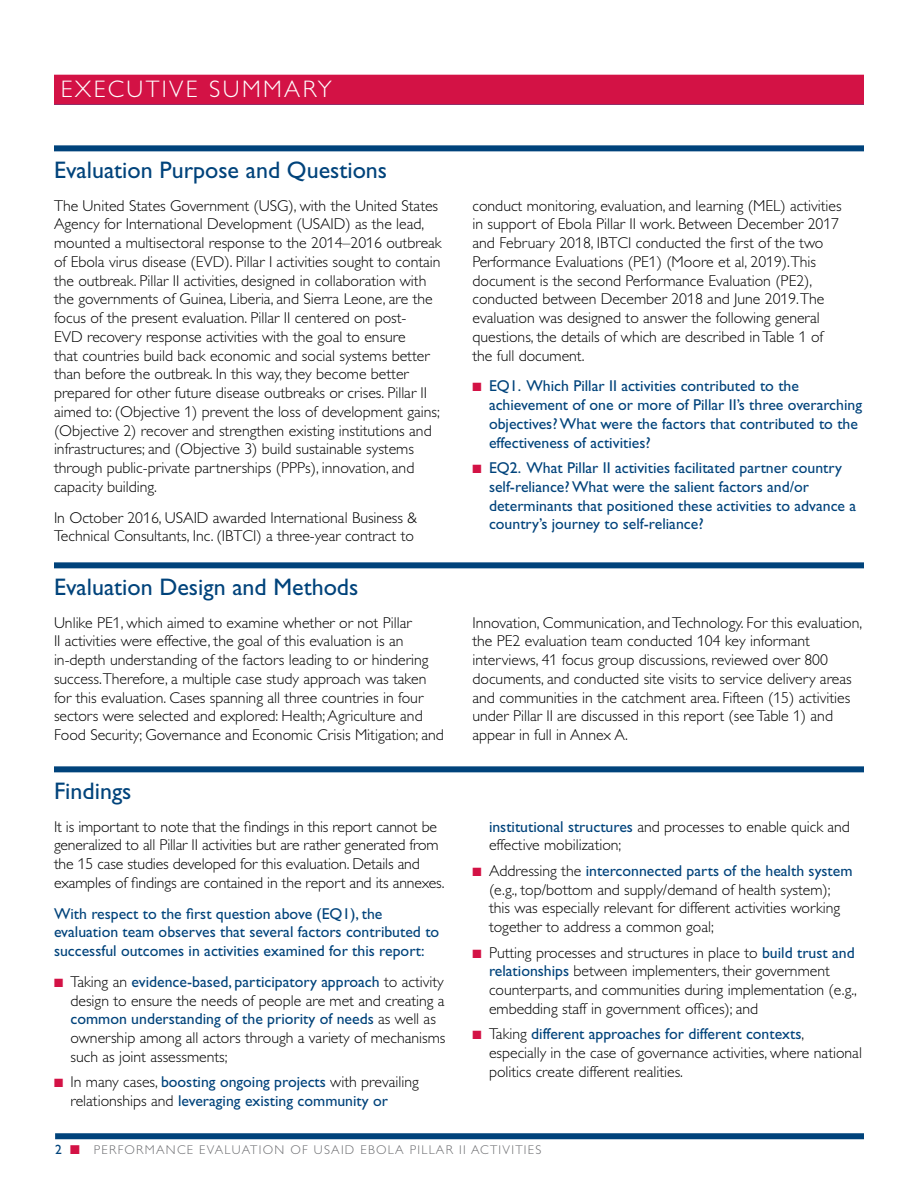
<style>
.page{position:relative;width:918px;height:1188px;background:#fff}
.page>*{position:absolute;margin:0;border:0;box-sizing:border-box;transform-origin:0 0}
._01_Subhead_1_span{font:24px "Gill Sans Std";color:#00437b}
._00_Main_Subhead{font:300 24px "Gill Sans Std";letter-spacing:.1em;color:#fff}
._01_Body{font:300 15.75px/18.8px "Gill Alt One";color:#000}
._01_Body-2{font:15.75px/18.8px "Gill Sans Std";color:#00437b}
.t1{font:300 12.75px "Gill Sans Std";letter-spacing:.1em;color:#6d6e71}
.s1{color:#d31245}
.s2{font-family:"Gill Sans Std";font-weight:400;color:#00437b}
.s3{font-family:"Gill Alt One";font-weight:300;color:#000}
.s4{font-weight:400;font-size:13.5px;color:#00437b}
</style>
<div class="page">
<div style="left:55px;top:1133px;width:809px;height:6px;background:#00437b"></div>
<div style="left:54px;top:75px;width:810px;height:30px;background:#d31245"></div>
<div style="left:54px;top:145px;width:810px;height:6px;background:#00437b"></div>
<div style="left:54px;top:562px;width:810px;height:6px;background:#00437b"></div>
<div style="left:54px;top:766px;width:810px;height:6px;background:#00437b"></div>
<p class="_00_Main_Subhead" style="left:61px;top:76px;width:273px">EXECUTIVE SUMMARY</p>
<p class="_01_Subhead_1_span" style="left:54px;top:157px;width:335px">Evaluation Purpose and Questions</p>
<p class="_01_Body" style="left:54px;top:196px;width:389px">The United States Government (USG), with the United States Agency for International Development (USAID) as the lead, mounted a multisectoral response to the 2014–2016 outbreak of Ebola virus disease (EVD). Pillar I activities sought to contain the outbreak. Pillar II activities, designed in collaboration with the governments of Guinea, Liberia, and Sierra Leone, are the focus of the present evaluation. Pillar II centered on post-<br>EVD recovery response activities with the goal to ensure<br>that countries build back economic and social systems better than before the outbreak. In this way, they become better prepared for other future disease outbreaks or crises. Pillar II aimed to: (Objective 1) prevent the loss of development gains; (Objective 2) recover and strengthen existing institutions and infrastructures; and (Objective 3) build sustainable systems through public-private partnerships (PPPs), innovation, and capacity building.</p>
<p class="_01_Body" style="left:54px;top:508px;width:365px">In October 2016, USAID awarded International Business &amp;<br>Technical Consultants, Inc. (IBTCI) a three-year contract to</p>
<p class="_01_Body" style="left:472px;top:196px;width:371px">conduct monitoring, evaluation, and learning (MEL) activities in support of Ebola Pillar II work. Between December 2017 and February 2018, IBTCI conducted the first of the two Performance Evaluations (PE1) (Moore et al, 2019).This document is the second Performance Evaluation (PE2), conducted between December 2018 and June 2019.The evaluation was designed to answer the following general questions, the details of which are described in Table 1 of the full document.</p>
<p class="_01_Body-2" style="left:489px;top:377px;width:375px;text-indent:-16px"><span class="s1">■</span> EQ1. Which Pillar II activities contributed to the achievement of one or more of Pillar II’s three overarching objectives? What were the factors that contributed to the effectiveness of activities?</p>
<p class="_01_Body-2" style="left:489px;top:459px;width:369px;text-indent:-16px"><span class="s1">■</span> EQ2. What Pillar II activities facilitated partner country self-reliance? What were the salient factors and/or determinants that positioned these activities to advance a country’s journey to self-reliance?</p>
<p class="_01_Subhead_1_span" style="left:54px;top:574px;width:306px">Evaluation Design and Methods</p>
<p class="_01_Body" style="left:54px;top:613px;width:391px">Unlike PE1, which aimed to examine whether or not Pillar<br>II activities were effective, the goal of this evaluation is an in-depth understanding of the factors leading to or hindering success.Therefore, a multiple case study approach was taken for this evaluation. Cases spanning all three countries in four sectors were selected and explored: Health; Agriculture and Food Security; Governance and Economic Crisis Mitigation; and</p>
<p class="_01_Body" style="left:472px;top:613px;width:391px">Innovation, Communication, and Technology. For this evaluation, the PE2 evaluation team conducted 104 key informant interviews, 41 focus group discussions, reviewed over 800 documents, and conducted site visits to service delivery areas and communities in the catchment area. Fifteen (15) activities under Pillar II are discussed in this report (see Table 1) and appear in full in Annex A.</p>
<p class="_01_Subhead_1_span" style="left:54px;top:778px;width:79px">Findings</p>
<p class="_01_Body" style="left:54px;top:817px;width:392px">It is important to note that the findings in this report cannot be generalized to all Pillar II activities but are rather generated from the 15 case studies developed for this evaluation. Details and examples of findings are contained in the report and its annexes.</p>
<p class="_01_Body-2" style="left:54px;top:904px;width:387px">With respect to the first question above (EQ1), the evaluation team observes that several factors contributed to successful outcomes in activities examined for this report:</p>
<p class="_01_Body" style="left:70px;top:972px;width:376px;text-indent:-16px"><span class="s1">■</span> Taking an <span class="s2">evidence-based, participatory approach</span> to activity design to ensure the needs of people are met and creating a <span class="s2">common understanding of the priority of needs</span> as well as ownership among all actors through a variety of mechanisms such as joint assessments;</p>
<p class="_01_Body-2" style="left:70px;top:1073px;width:350px;text-indent:-16px"><span class="s1">■</span> <span class="s3">In many cases,</span> boosting ongoing projects <span class="s3">with prevailing relationships and</span> leveraging existing community or</p>
<p class="_01_Body" style="left:489px;top:817px;width:362px"><span class="s2">institutional structures</span> and processes to enable quick and effective mobilization;</p>
<p class="_01_Body" style="left:489px;top:861px;width:365px;text-indent:-16px"><span class="s1">■</span> Addressing the <span class="s2">interconnected parts of the health system </span>(e.g., top/bottom and supply/demand of health system); this was especially relevant for different activities working together to address a common goal;</p>
<p class="_01_Body" style="left:489px;top:943px;width:369px;text-indent:-16px"><span class="s1">■</span> Putting processes and structures in place to <span class="s2">build trust and relationships</span> between implementers, their government counterparts, and communities during implementation (e.g., embedding staff in government offices); and</p>
<p class="_01_Body" style="left:489px;top:1025px;width:374px;text-indent:-16px"><span class="s1">■</span> Taking <span class="s2">different approaches for different contexts</span>, especially in the case of governance activities, where national politics create different realities.</p>
<p class="t1" style="left:55px;top:1143px;width:488px"><span class="s4">2</span> <span class="s1">■</span> PERFORMANCE EVALUATION OF USAID EBOLA PILLAR II ACTIVITIES</p>
</div>
